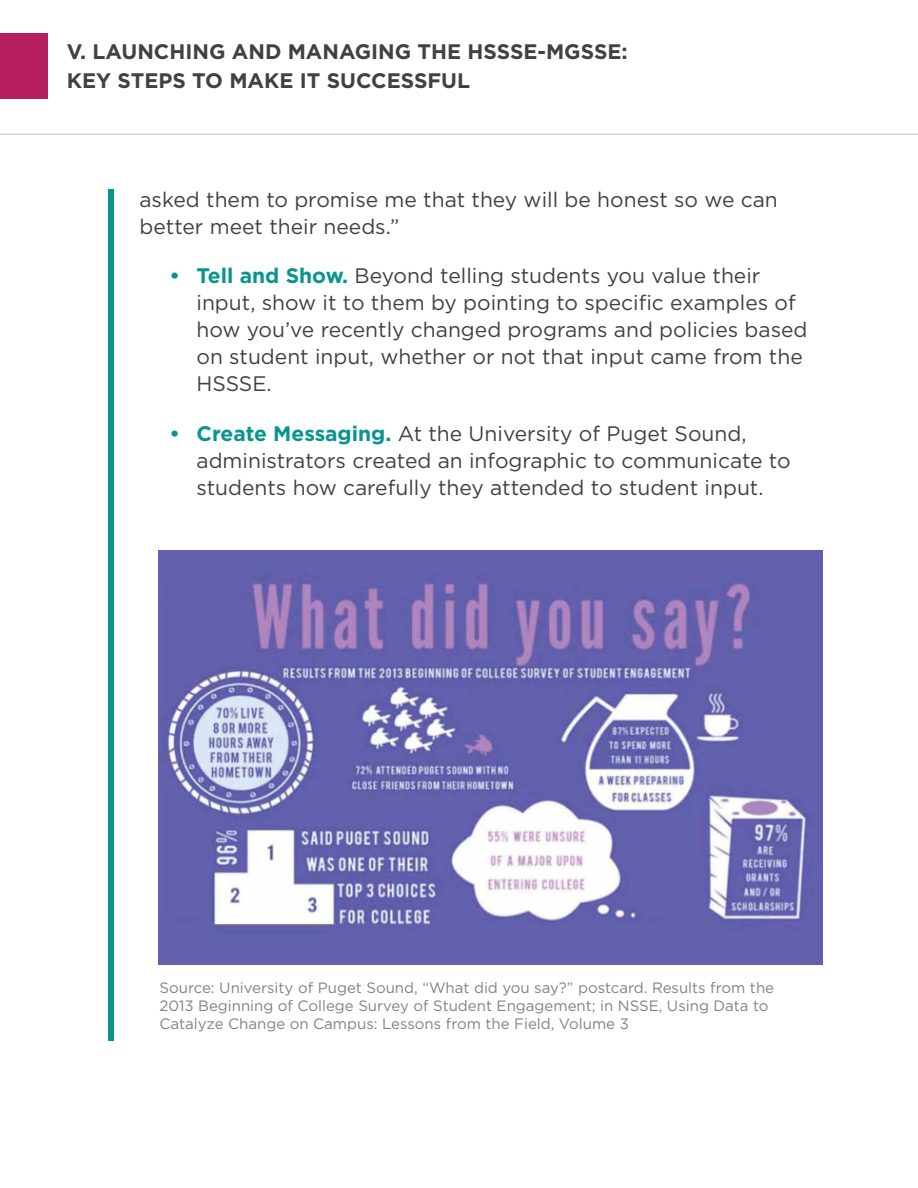
<style>
.page{position:relative;width:918px;height:1188px;background:#fff}
.page>*{position:absolute;margin:0;border:0;box-sizing:border-box;transform-origin:0 0}
.t1{font:21px/27px "Gotham";color:#414042}
.t2{font:700 21px/28.5px "Gotham";color:#414042}
.t3{font:15px/18px "Gotham";color:#808285}
.s1{font-weight:700;color:#08958f}
</style>
<div class="page">
<hr style="left:0;top:134px;width:918px;height:1px;background:#d1d3d4">
<div style="left:0;top:33px;width:48px;height:66px;background:#b51f62"></div>
<img style="left:158px;top:551px;width:665px;height:413px">
<div style="left:108px;top:189px;width:5px;height:852px;background:#08958f"></div>
<p class="t2" style="left:67px;top:37px;width:562px">V. LAUNCHING AND MANAGING THE HSSSE-MGSSE:<br>KEY STEPS TO MAKE IT SUCCESSFUL</p>
<p class="t1" style="left:140px;top:185px;width:640px">asked them to promise me that they will be honest so we can better meet their needs.”</p>
<p class="t1" style="left:197px;top:262px;width:612px;text-indent:-27px"><span class="s1">• Tell and Show.</span> Beyond telling students you value their input, show it to them by pointing to specific examples of how you’ve recently changed programs and policies based on student input, whether or not that input came from the HSSSE.</p>
<p class="t1" style="left:197px;top:419px;width:596px;text-indent:-27px"><span class="s1">• Create Messaging.</span> At the University of Puget Sound, administrators created an infographic to communicate to students how carefully they attended to student input.</p>
<p class="t3" style="left:159px;top:978px;width:616px">Source: University of Puget Sound, “What did you say?” postcard. Results from the<br>2013 Beginning of College Survey of Student Engagement; in NSSE, Using Data to<br>Catalyze Change on Campus: Lessons from the Field, Volume 3</p>
</div>
